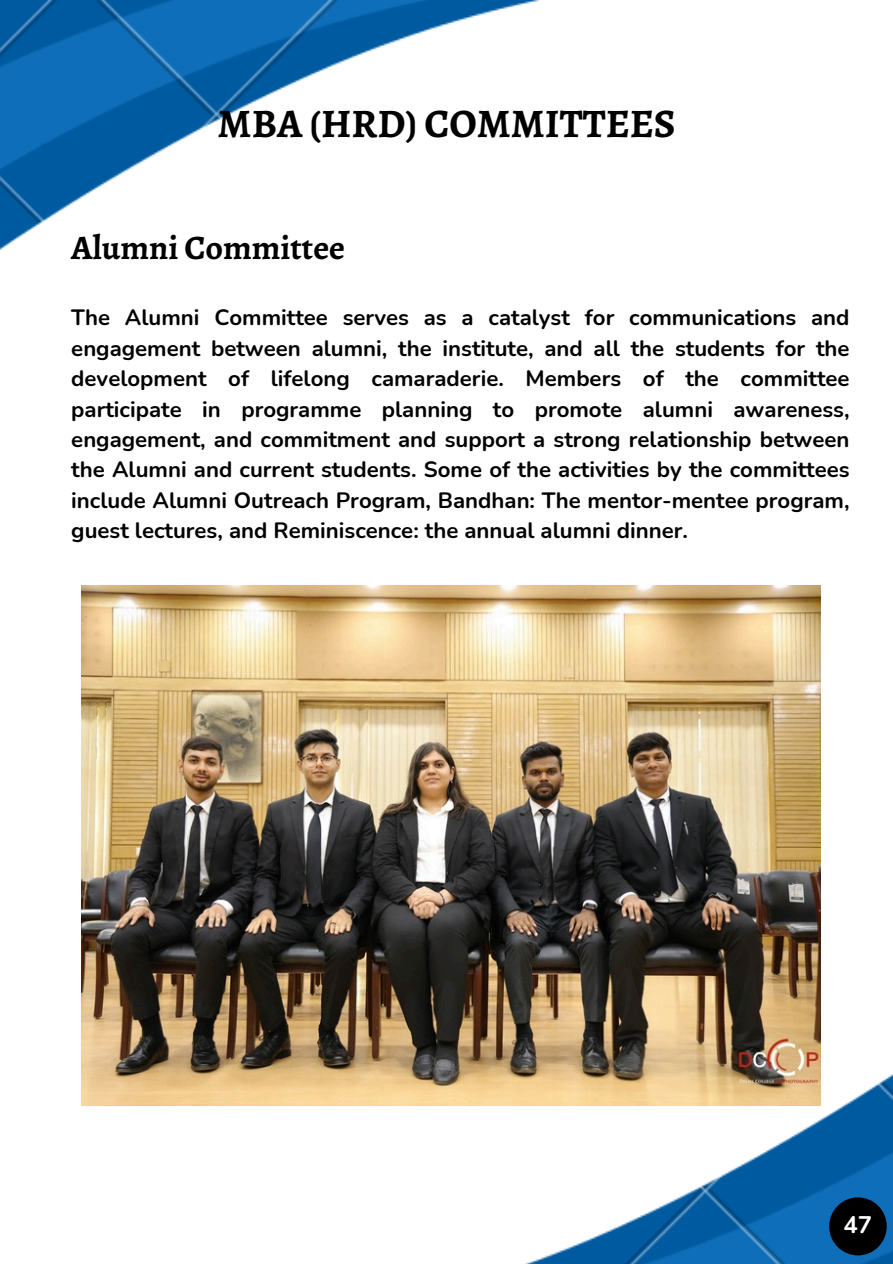
<style>
.page{position:relative;width:893px;height:1264px;background:#fff}
.page>*{position:absolute;margin:0;border:0;box-sizing:border-box;transform-origin:0 0}
.t1{font:700 40.5px "Alegreya";color:#000}
.t2{font:700 34.2px "Alegreya";color:#000}
.t3{font:700 24px "Nunito";color:#fff}
.t4{font:700 22.2px/30.3px "Nunito";color:#000;text-align:justify}
</style>
<div class="page">
<img style="left:0;top:0;width:540px;height:251px">
<img style="left:81px;top:903px;width:811px;height:360px">
<div style="left:829px;top:1197px;width:57px;height:58px;background:#000;border-radius:50%"></div>
<img style="left:81px;top:585px;width:739px;height:520px">
<h1 class="t1" style="left:218px;top:96px;width:459px">MBA (HRD) COMMITTEES</h1>
<p class="t2" style="left:71px;top:224px;width:275px">Alumni Committee</p>
<p class="t4" style="left:71px;top:303px;width:779px">The Alumni Committee serves as a catalyst for communications and engagement between alumni, the institute, and all the students for the development of lifelong camaraderie. Members of the committee participate in programme planning to promote alumni awareness, engagement, and commitment and support a strong relationship between the Alumni and current students. Some of the activities by the committees include Alumni Outreach Program, Bandhan: The mentor-mentee program, guest lectures, and Reminiscence: the annual alumni dinner.</p>
<p class="t3" style="left:843px;top:1209px;width:30px">47</p>
</div>
